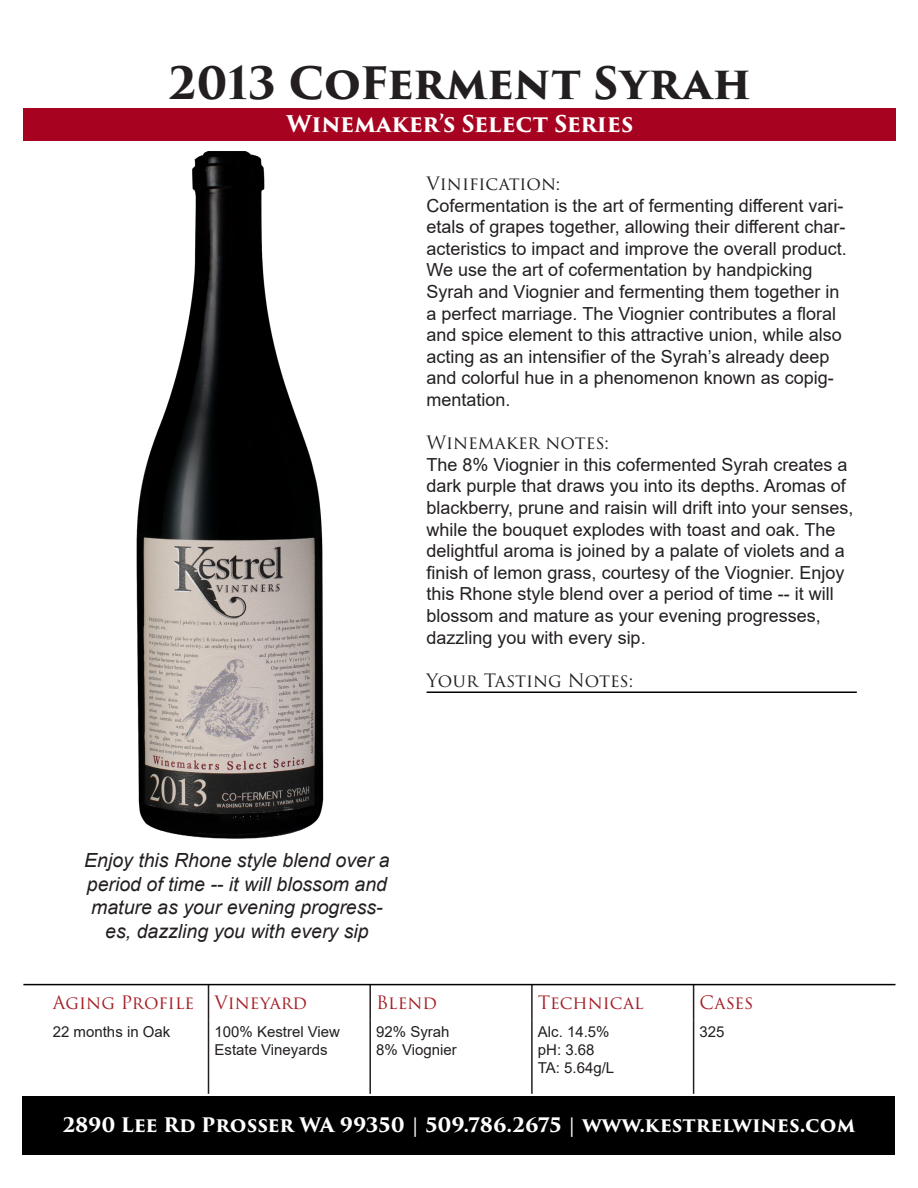
<style>
.page{position:relative;width:918px;height:1188px;background:#fff}
.page>*{position:absolute;margin:0;border:0;box-sizing:border-box;transform-origin:0 0}
.t1{font:700 43.5px "Trajan Pro 3";color:#231f20}
.t2{font:700 22.5px "Trajan Pro 3";letter-spacing:-.005em;color:#fff}
.t3{font:italic 19.5px/23.4px "Arial";color:#231f20;text-align:center}
.t4{font:700 19.5px "Trajan Pro 3";color:#fff}
.t5{font:18px/21.6px "Arial";color:#231f20}
.t6{font:18px "Trajan Pro 3";color:#231f20}
.t7{font:18px "Trajan Pro 3";color:#a51d25}
.t8{font:15px/18px "Arial";color:#231f20}
</style>
<div class="page">
<img style="left:114px;top:140px;width:246px;height:699px">
<div style="left:23px;top:108px;width:873px;height:32px;background:#a70320"></div>
<div style="left:22px;top:1096px;width:874px;height:59px;background:#000"></div>
<hr style="left:208px;top:985px;width:1px;height:35px;background:#231f20">
<hr style="left:369px;top:985px;width:2px;height:35px;background:#231f20">
<hr style="left:531px;top:985px;width:2px;height:35px;background:#231f20">
<hr style="left:693px;top:985px;width:1px;height:35px;background:#231f20">
<hr style="left:208px;top:1020px;width:1px;height:74px;background:#231f20">
<hr style="left:369px;top:1020px;width:2px;height:74px;background:#231f20">
<hr style="left:531px;top:1020px;width:2px;height:74px;background:#231f20">
<hr style="left:693px;top:1020px;width:1px;height:74px;background:#231f20">
<hr style="left:23px;top:984px;width:873px;height:1px;background:#000">
<hr style="left:427px;top:692px;width:430px;height:1px;background:#000">
<h1 class="t1" style="left:168px;top:51px;width:584px">2013 CoFerment Syrah</h1>
<p class="t2" style="left:287px;top:107px;width:348px">Winemaker’s Select Series</p>
<p class="t6" style="left:427px;top:171px;width:136px">Vinification:</p>
<p class="t5" style="left:427px;top:194px;width:422px">Cofermentation is the art of fermenting different vari&shy;etals of grapes together, allowing their different char&shy;acteristics to impact and improve the overall product.<br>We use the art of cofermentation by handpicking Syrah and Viognier and fermenting them together in a perfect marriage. The Viognier contributes a floral and spice element to this attractive union, while also acting as an intensifier of the Syrah’s already deep and colorful hue in a phenomenon known as copig&shy;mentation.</p>
<p class="t6" style="left:427px;top:430px;width:184px">Winemaker notes:</p>
<p class="t5" style="left:427px;top:453px;width:428px">The 8% Viognier in this cofermented Syrah creates a dark purple that draws you into its depths. Aromas of blackberry, prune and raisin will drift into your senses, while the bouquet explodes with toast and oak. The delightful aroma is joined by a palate of violets and a finish of lemon grass, courtesy of the Viognier. Enjoy this Rhone style blend over a period of time -- it will blossom and mature as your evening progresses, dazzling you with every sip.</p>
<p class="t6" style="left:427px;top:668px;width:208px">Your Tasting Notes:</p>
<p class="t3" style="left:84px;top:849px;width:307px">Enjoy this Rhone style blend over a period of time -- it will blossom and mature as your evening progress&shy;es, dazzling you with every sip</p>
<p class="t7" style="left:53px;top:990px;width:256px">Aging Profile Vineyard</p>
<p class="t7" style="left:376px;top:990px;width:62px">Blend</p>
<p class="t7" style="left:538px;top:990px;width:107px">Technical</p>
<p class="t7" style="left:700px;top:990px;width:55px">Cases</p>
<p class="t8" style="left:53px;top:1022px;width:119px">22 months in Oak</p>
<p class="t8" style="left:214px;top:1022px;width:127px">100% Kestrel View<br>Estate Vineyards</p>
<p class="t8" style="left:376px;top:1022px;width:82px">92% Syrah<br>8% Viognier</p>
<p class="t8" style="left:538px;top:1022px;width:78px">Alc. 14.5% pH: 3.68<br>TA: 5.64g/L</p>
<p class="t8" style="left:700px;top:1022px;width:27px">325</p>
<p class="t4" style="left:63px;top:1110px;width:794px">2890 Lee Rd Prosser WA 99350 | 509.786.2675 | www.kestrelwines.com</p>
</div>
